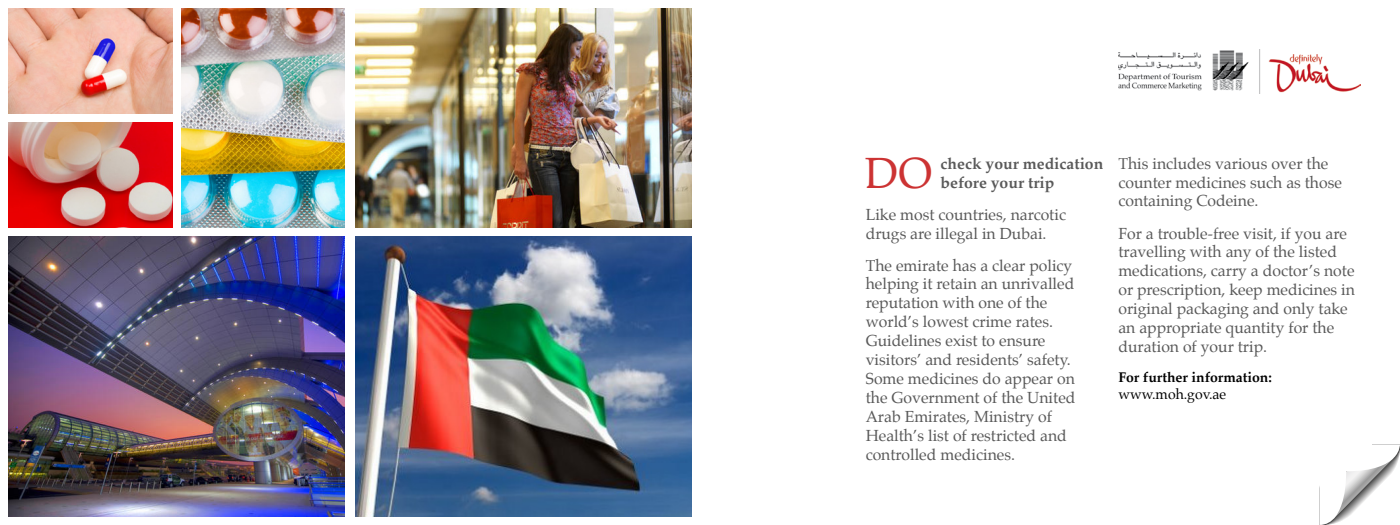
<style>
.page{position:relative;width:1400px;height:525px;background:#fff}
.page>*{position:absolute;margin:0;border:0;box-sizing:border-box;transform-origin:0 0}
.t1{font:42.88px "Palatino";color:#c33}
.t2{font:15.75px/18.9px "Palatino";color:#595959}
.t3{font:700 15.75px/18.9px "Palatino";color:#595959}
.t4{font:700 14px "Palatino";color:#000}
.t5{font:14px "Palatino";color:#000}
</style>
<div class="page">
<svg style="left:1319px;top:444px;width:81px;height:81px"></svg>
<img style="left:9px;top:9px;width:163px;height:105px">
<img style="left:9px;top:122px;width:163px;height:106px">
<img style="left:9px;top:236px;width:336px;height:280px">
<img style="left:355px;top:9px;width:336px;height:219px">
<img style="left:355px;top:236px;width:336px;height:280px">
<img style="left:1118px;top:49px;width:243px;height:45px">
<img style="left:181px;top:9px;width:164px;height:219px">
<h1 class="t1" style="left:865px;top:137px;width:68px">DO</h1>
<p class="t3" style="left:941px;top:154px;width:164px">check your medication before your trip</p>
<p class="t2" style="left:866px;top:205px;width:202px">Like most countries, narcotic drugs are illegal in Dubai.</p>
<p class="t2" style="left:866px;top:256px;width:211px">The emirate has a clear policy helping it retain an unrivalled reputation with one of the world’s lowest crime rates.<br>Guidelines exist to ensure visitors’ and residents’ safety.<br>Some medicines do appear on the Government of the United<br>Arab Emirates, Ministry of<br>Health’s list of restricted and controlled medicines.</p>
<p class="t2" style="left:1118px;top:154px;width:225px">This includes various over the counter medicines such as those containing Codeine.</p>
<p class="t2" style="left:1118px;top:224px;width:238px">For a trouble-free visit, if you are travelling with any of the listed medications, carry a doctor’s note or prescription, keep medicines in original packaging and only take an appropriate quantity for the duration of your trip.</p>
<p class="t4" style="left:1118px;top:365px;width:155px">For further information:</p>
<p class="t5" style="left:1118px;top:382px;width:109px">www.moh.gov.ae</p>
</div>
